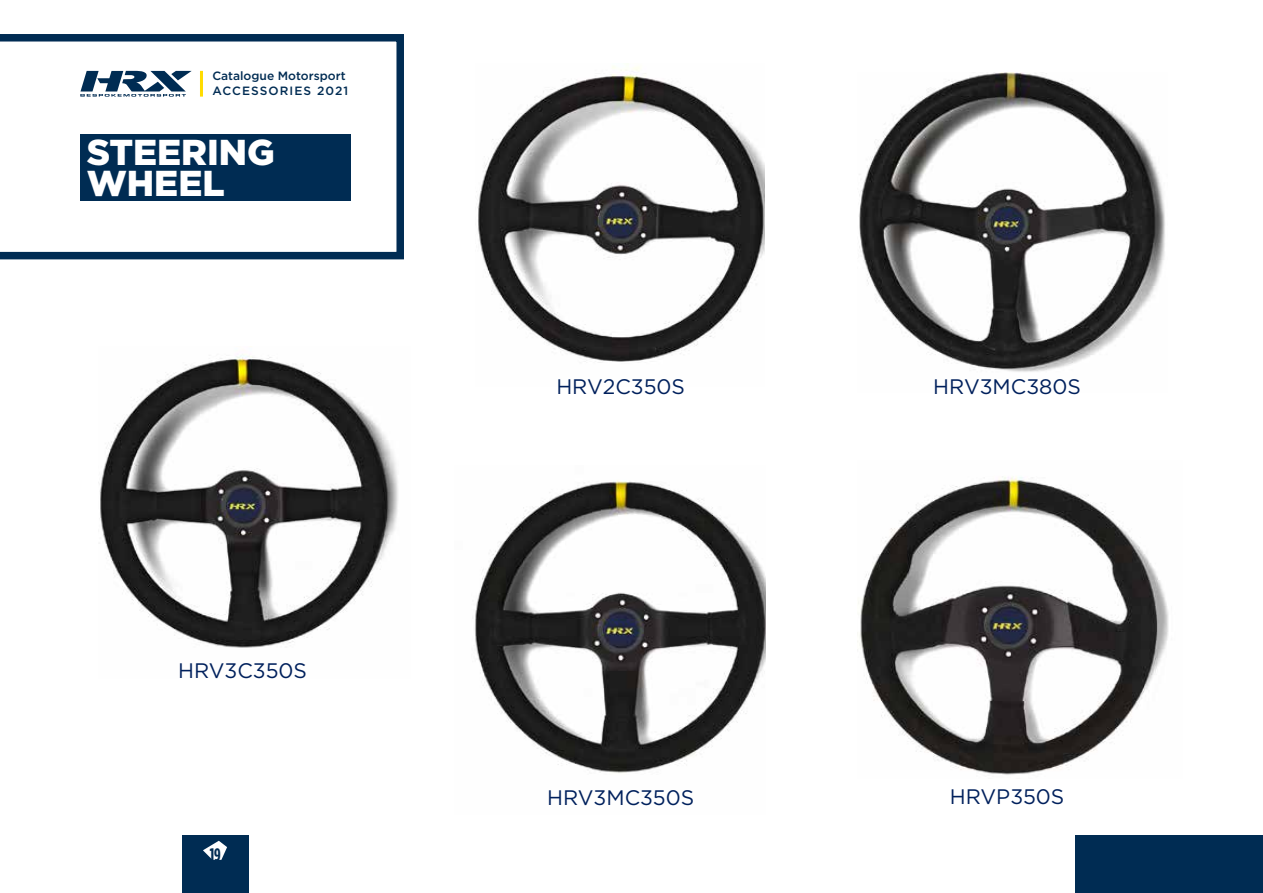
<style>
.page{position:relative;width:1263px;height:893px;background:#fff}
.page>*{position:absolute;margin:0;border:0;box-sizing:border-box;transform-origin:0 0}
.t1{font:900 36px/31.5px "Gotham";color:#fff}
.t2{font:21px "Gotham";color:#00205c}
.t3{font:700 18px "Gotham Condensed";color:#002c53}
.t4{font:500 12px/14.4px "Gotham";color:#002c53}
</style>
<div class="page">
<div style="left:182px;top:835px;width:66px;height:58px;background:#002c53"></div>
<div style="left:1075px;top:835px;width:188px;height:58px;background:#002c53"></div>
<svg style="left:0;top:34px;width:404px;height:225px"></svg>
<hr style="left:200px;top:71px;width:3px;height:26px;background:#ffdc00">
<svg style="left:80px;top:71px;width:112px;height:26px"></svg>
<svg style="left:203px;top:841px;width:24px;height:19px"></svg>
<div style="left:80px;top:134px;width:271px;height:66px;background:#002c53"></div>
<img style="left:476px;top:66px;width:288px;height:297px">
<img style="left:859px;top:72px;width:306px;height:300px">
<img style="left:100px;top:355px;width:298px;height:293px">
<img style="left:475px;top:480px;width:290px;height:293px">
<img style="left:857px;top:476px;width:312px;height:299px">
<p class="t4" style="left:212px;top:69px;width:137px">Catalogue Motorsport<br>ACCESSORIES 2021</p>
<h1 class="t1" style="left:87px;top:136px;width:190px">STEERING<br>WHEEL</h1>
<p class="t2" style="left:178px;top:657px;width:130px">HRV3C350S</p>
<p class="t3" style="left:210px;top:844px;width:13px">19</p>
<p class="t2" style="left:556px;top:373px;width:130px">HRV2C350S</p>
<p class="t2" style="left:933px;top:373px;width:149px">HRV3MC380S</p>
<p class="t2" style="left:547px;top:784px;width:149px">HRV3MC350S</p>
<p class="t2" style="left:950px;top:783px;width:116px">HRVP350S</p>
</div>
